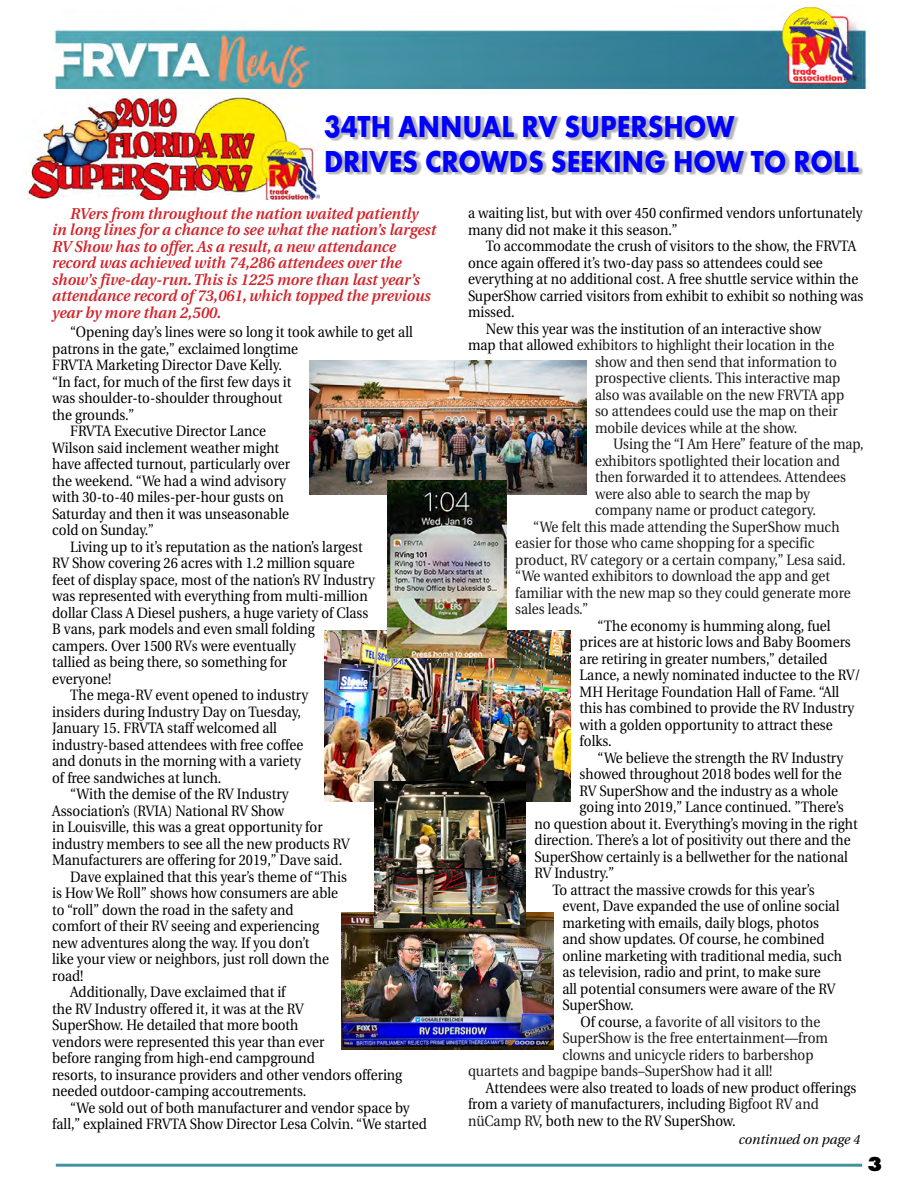
<style>
.page{position:relative;width:918px;height:1188px;background:#fff}
.page>*{position:absolute;margin:0;border:0;box-sizing:border-box;transform-origin:0 0}
.t1{font:700 31.5px/34.5px "Futura T";color:#00f;scale:.88 1}
.t2{font:800 21px "Futura T";color:#000}
.t3{font:italic 600 15.75px/16.5px "Utopia";color:#d2232a;scale:.96 1}
.t4{font:15px/16.5px "Utopia";color:#000;scale:.9 1}
.t5{font:15px "Utopia";color:#1b1b1b;scale:.9 1}
.t6{font:italic 13.5px "Utopia";color:#000}
.s1{color:#000}
.s2{color:#1b1b1b}
</style>
<div class="page">
<hr style="left:56px;top:1164px;width:806px;height:3px;background:#4491a1">
<img style="left:54px;top:5px;width:814px;height:84px">
<img style="left:23px;top:90px;width:296px;height:110px">
<div style="left:326px;top:115px;width:537px;height:60px;background:#000;opacity:.29"></div>
<img style="left:310px;top:360px;width:276px;height:135px">
<img style="left:324px;top:630px;width:247px;height:171px">
<img style="left:387px;top:481px;width:119px;height:177px">
<img style="left:342px;top:913px;width:212px;height:137px">
<img style="left:374px;top:781px;width:152px;height:147px">
<h1 class="t1" style="left:324px;top:109px;width:610px">34TH ANNUAL RV SUPERSHOW<br>DRIVES CROWDS SEEKING HOW TO ROLL</h1>
<p class="t3" style="left:52px;top:205px;width:401px;text-indent:18px">RVers from throughout the nation waited patiently in long lines for a chance to see what the nation’s largest RV Show has to offer. As a result, a new attendance record was achieved with 74,286 attendees over the show’s five-day-run. This is 1225 more than last year’s attendance record of 73,061, which topped the previous year by more than 2,500.</p>
<p class="t4" style="left:70px;top:324px;width:382px">“Opening day’s lines were so long it took awhile to get all</p>
<p class="t4" style="left:52px;top:341px;width:275px">patrons in the gate,” exclaimed longtime</p>
<p class="t4" style="left:52px;top:357px;width:257px">FRVTA Marketing Director Dave Kelly.</p>
<p class="t4" style="left:52px;top:374px;width:267px">“In fact, for much of the first few days it</p>
<p class="t4" style="left:52px;top:390px;width:257px">was shoulder-to-shoulder throughout</p>
<p class="t4" style="left:52px;top:407px;width:93px">the grounds.”</p>
<p class="t4" style="left:70px;top:423px;width:219px">FRVTA Executive Director Lance</p>
<p class="t4" style="left:52px;top:440px;width:254px">Wilson said inclement weather might</p>
<p class="t4" style="left:52px;top:456px;width:266px">have affected turnout, particularly over</p>
<p class="t4" style="left:52px;top:473px;width:261px">the weekend. “We had a wind advisory</p>
<p class="t4" style="left:52px;top:489px;width:259px">with 30-to-40 miles-per-hour gusts on</p>
<p class="t4" style="left:52px;top:506px;width:265px">Saturday and then it was unseasonable</p>
<p class="t4" style="left:52px;top:522px;width:115px">cold on Sunday.”</p>
<p class="t4" style="left:70px;top:539px;width:326px">Living up to it’s reputation as the nation’s largest</p>
<p class="t4" style="left:52px;top:555px;width:338px">RV Show covering 26 acres with 1.2 million square</p>
<p class="t4" style="left:52px;top:572px;width:360px">feet of display space, most of the nation’s RV Industry</p>
<p class="t4" style="left:52px;top:588px;width:352px">was represented with everything from multi-million</p>
<p class="t4" style="left:52px;top:605px;width:353px">dollar Class A Diesel pushers, a huge variety of Class</p>
<p class="t4" style="left:52px;top:621px;width:293px">B vans, park models and even small folding</p>
<p class="t4" style="left:52px;top:638px;width:273px">campers. Over 1500 RVs were eventually</p>
<p class="t4" style="left:52px;top:654px;width:263px">tallied as being there, so something for</p>
<p class="t4" style="left:52px;top:671px;width:67px">everyone!</p>
<p class="t4" style="left:70px;top:687px;width:266px">The mega-RV event opened to industry</p>
<p class="t4" style="left:52px;top:704px;width:278px">insiders during Industry Day on Tuesday,</p>
<p class="t4" style="left:52px;top:720px;width:251px">January 15. FRVTA staff welcomed all</p>
<p class="t4" style="left:52px;top:737px;width:281px">industry-based attendees with free coffee</p>
<p class="t4" style="left:52px;top:753px;width:278px">and donuts in the morning with a variety</p>
<p class="t4" style="left:52px;top:770px;width:190px">of free sandwiches at lunch.</p>
<p class="t4" style="left:70px;top:786px;width:244px">“With the demise of the RV Industry</p>
<p class="t4" style="left:52px;top:803px;width:259px">Association’s (RVIA) National RV Show</p>
<p class="t4" style="left:52px;top:819px;width:302px">in Louisville, this was a great opportunity for</p>
<p class="t4" style="left:52px;top:836px;width:332px">industry members to see all the new products RV</p>
<p class="t4" style="left:52px;top:852px;width:324px">Manufacturers are offering for 2019,” Dave said.</p>
<p class="t4" style="left:70px;top:869px;width:309px">Dave explained that this year’s theme of “This</p>
<p class="t4" style="left:52px;top:885px;width:319px">is How We Roll” shows how consumers are able</p>
<p class="t4" style="left:52px;top:902px;width:270px">to “roll” down the road in the safety and</p>
<p class="t4" style="left:52px;top:918px;width:298px">comfort of their RV seeing and experiencing</p>
<p class="t4" style="left:52px;top:935px;width:287px">new adventures along the way. If you don’t</p>
<p class="t4" style="left:52px;top:951px;width:309px">like your view or neighbors, just roll down the</p>
<p class="t4" style="left:52px;top:968px;width:36px">road!</p>
<p class="t4" style="left:70px;top:984px;width:241px">Additionally, Dave exclaimed that if</p>
<p class="t4" style="left:52px;top:1001px;width:281px">the RV Industry offered it, it was at the RV</p>
<p class="t4" style="left:52px;top:1017px;width:275px">SuperShow. He detailed that more booth</p>
<p class="t4" style="left:52px;top:1034px;width:304px">vendors were represented this year than ever</p>
<p class="t4" style="left:52px;top:1050px;width:293px">before ranging from high-end campground</p>
<p class="t4" style="left:52px;top:1067px;width:391px">resorts, to insurance providers and other vendors offering</p>
<p class="t4" style="left:52px;top:1083px;width:284px">needed outdoor-camping accoutrements.</p>
<p class="t4" style="left:70px;top:1100px;width:379px">“We sold out of both manufacturer and vendor space by</p>
<p class="t4" style="left:52px;top:1116px;width:418px">fall,” explained FRVTA Show Director Lesa Colvin. “We started</p>
<p class="t4" style="left:468px;top:205px;width:440px">a waiting list, but with over 450 confirmed vendors unfortunately many did not make it this season.”</p>
<p class="t4" style="left:486px;top:238px;width:413px">To accommodate the crush of visitors to the show, the FRVTA</p>
<p class="t4" style="left:468px;top:255px;width:396px">once again offered it’s two-day pass so attendees could see</p>
<p class="t4" style="left:468px;top:271px;width:435px">everything at no additional cost. A free shuttle service within the</p>
<p class="t4" style="left:468px;top:288px;width:441px">SuperShow carried visitors from exhibit to exhibit so nothing was</p>
<p class="t4" style="left:468px;top:304px;width:53px">missed.</p>
<p class="t4" style="left:486px;top:321px;width:374px">New this year was the institution of an interactive show</p>
<p class="t5" style="left:468px;top:337px;width:409px"><span class="s1">map that allowed</span> exhibitors to highlight their location in the</p>
<p class="t5" style="left:595px;top:353px;width:270px">show and then send that information to</p>
<p class="t5" style="left:595px;top:370px;width:274px">prospective clients. This interactive map</p>
<p class="t5" style="left:595px;top:386px;width:279px">also was available on the new FRVTA app</p>
<p class="t5" style="left:595px;top:403px;width:271px">so attendees could use the map on their</p>
<p class="t5" style="left:595px;top:419px;width:226px">mobile devices while at the show.</p>
<p class="t5" style="left:613px;top:436px;width:280px">Using the “I Am Here” feature of the map,</p>
<p class="t5" style="left:595px;top:452px;width:274px">exhibitors spotlighted their location and</p>
<p class="t5" style="left:595px;top:469px;width:280px">then forwarded it to attendees. Attendees</p>
<p class="t5" style="left:595px;top:485px;width:240px">were also able to search the map by</p>
<p class="t5" style="left:595px;top:502px;width:247px">company name or product category.</p>
<p class="t5" style="left:533px;top:518px;width:342px">“We felt this made attending the SuperShow much</p>
<p class="t5" style="left:515px;top:535px;width:334px">easier for those who came shopping for a specific</p>
<p class="t5" style="left:515px;top:551px;width:369px">product, RV category or a certain company,” Lesa said.</p>
<p class="t5" style="left:515px;top:568px;width:351px">“We wanted exhibitors to download the app and get</p>
<p class="t5" style="left:515px;top:584px;width:374px">familiar with the new map so they could generate more</p>
<p class="t5" style="left:515px;top:601px;width:83px">sales leads.”</p>
<p class="t4" style="left:580px;top:618px;width:314px;text-indent:18px">“The economy is humming along, fuel prices are at historic lows and Baby Boomers are retiring in greater numbers,” detailed Lance, a newly nominated inductee to the RV/ MH Heritage Foundation Hall of Fame. “All this has combined to provide the RV Industry with a golden opportunity to attract these folks.</p>
<p class="t4" style="left:598px;top:750px;width:274px">“We believe the strength the RV Industry</p>
<p class="t4" style="left:580px;top:766px;width:293px">showed throughout 2018 bodes well for the</p>
<p class="t4" style="left:580px;top:783px;width:289px">RV SuperShow and the industry as a whole</p>
<p class="t4" style="left:580px;top:799px;width:295px">going into 2019,” Lance continued. ”There’s</p>
<p class="t4" style="left:535px;top:816px;width:361px">no question about it. Everything’s moving in the right</p>
<p class="t4" style="left:535px;top:832px;width:353px">direction. There’s a lot of positivity out there and the</p>
<p class="t4" style="left:535px;top:849px;width:350px">SuperShow certainly is a bellwether for the national</p>
<p class="t4" style="left:535px;top:865px;width:90px">RV Industry.”</p>
<p class="t4" style="left:553px;top:882px;width:293px">To attract the massive crowds for this year’s</p>
<p class="t4" style="left:563px;top:898px;width:309px">event, Dave expanded the use of online social</p>
<p class="t4" style="left:563px;top:915px;width:287px">marketing with emails, daily blogs, photos</p>
<p class="t4" style="left:563px;top:931px;width:293px">and show updates. Of course, he combined</p>
<p class="t4" style="left:563px;top:948px;width:312px">online marketing with traditional media, such</p>
<p class="t4" style="left:563px;top:964px;width:288px">as television, radio and print, to make sure</p>
<p class="t4" style="left:563px;top:981px;width:305px">all potential consumers were aware of the RV</p>
<p class="t4" style="left:563px;top:997px;width:81px">SuperShow.</p>
<p class="t5" style="left:580px;top:1013px;width:268px"><span class="s1">Of course,</span> a favorite of all visitors to the</p>
<p class="t5" style="left:563px;top:1030px;width:296px">SuperShow is the free entertainment—from</p>
<p class="t5" style="left:563px;top:1046px;width:280px">clowns and unicycle riders to barbershop</p>
<p class="t5" style="left:468px;top:1063px;width:340px">quartets and bagpipe bands–SuperShow had it all!</p>
<p class="t4" style="left:468px;top:1080px;width:433px;text-indent:18px">Attendees were also treated to loads of new product offerings from a variety of manufacturers, including <span class="s2">Bigfoot RV and nüCamp RV</span>, both new to the RV SuperShow.</p>
<p class="t6" style="left:739px;top:1132px;width:123px">continued on page 4</p>
<h2 class="t2" style="left:868px;top:1152px;width:16px">3</h2>
</div>
